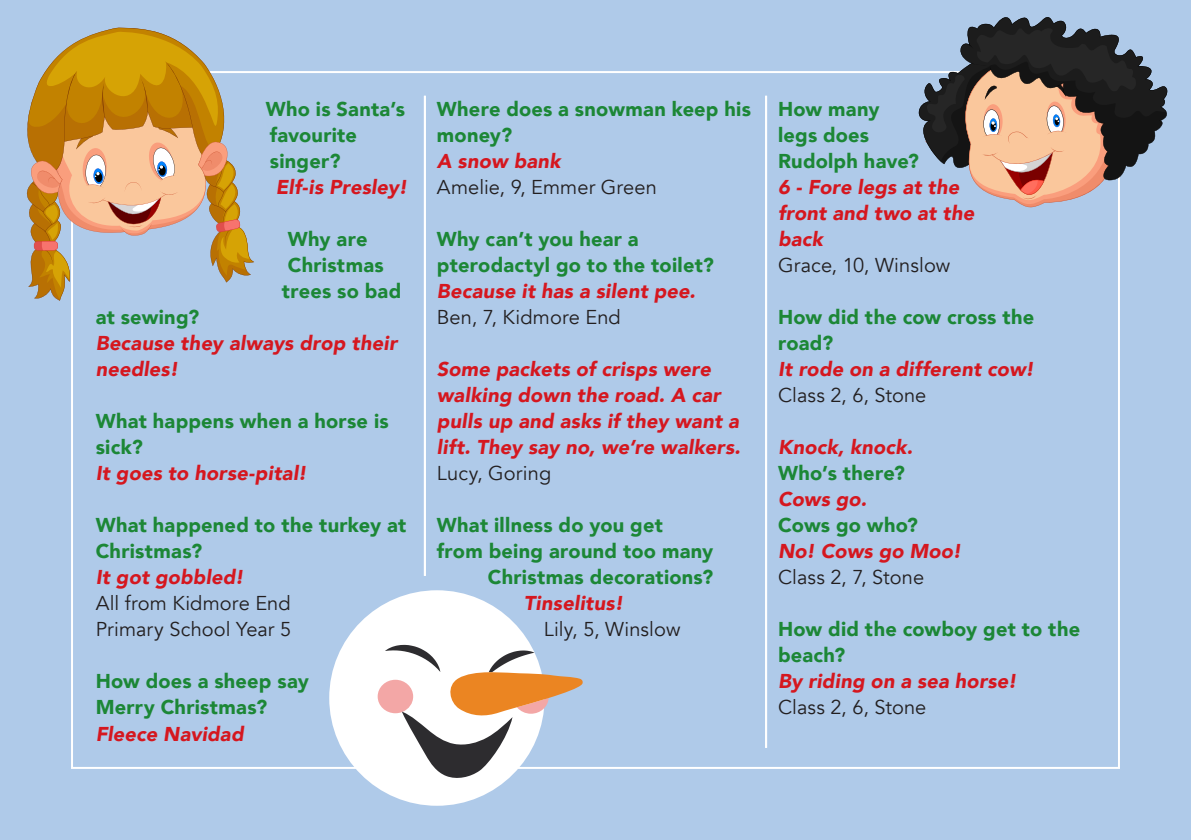
<style>
.page{position:relative;width:1191px;height:840px;background:#fff}
.page>*{position:absolute;margin:0;border:0;box-sizing:border-box;transform-origin:0 0}
.question{font:900 20px/26px "Avenir";letter-spacing:.01em;color:#1c8736}
.Answer{font:italic 900 20px/26px "Avenir";letter-spacing:.01em;color:#d5171f}
.Name{font:20px/26px "Avenir";letter-spacing:.005em;color:#231f20}
</style>
<div class="page">
<div style="left:0;top:0;width:1191px;height:839px;background:#afcae9"></div>
<hr style="left:424px;top:96px;width:2px;height:479px;background:#fff">
<hr style="left:765px;top:96px;width:2px;height:651px;background:#fff">
<svg style="left:26px;top:28px;width:228px;height:272px"></svg>
<div style="left:329px;top:590px;width:215px;height:215px;background:#fff;border-radius:50%"></div>
<svg style="left:378px;top:644px;width:205px;height:135px"></svg>
<svg style="left:910px;top:17px;width:258px;height:192px"></svg>
<p class="question" style="left:266px;top:95px;width:141px">Who is Santa’s favourite singer?</p>
<p class="Answer" style="left:276px;top:174px;width:133px">Elf-is Presley!</p>
<p class="question" style="left:288px;top:225px;width:81px">Why are</p>
<p class="question" style="left:288px;top:251px;width:97px">Christmas</p>
<p class="question" style="left:282px;top:277px;width:121px">trees so bad</p>
<p class="question" style="left:96px;top:303px;width:105px">at sewing?</p>
<p class="Answer" style="left:96px;top:330px;width:303px">Because they always drop their needles!</p>
<p class="question" style="left:96px;top:407px;width:294px">What happens when a horse is sick?</p>
<p class="Answer" style="left:96px;top:460px;width:213px">It goes to horse-pital!</p>
<p class="question" style="left:96px;top:511px;width:312px">What happened to the turkey at<br>Christmas?</p>
<p class="Answer" style="left:96px;top:564px;width:150px">It got gobbled!</p>
<p class="Name" style="left:96px;top:590px;width:197px">All from Kidmore End<br>Primary School Year 5</p>
<p class="question" style="left:96px;top:667px;width:215px">How does a sheep say<br>Merry Christmas?</p>
<p class="Answer" style="left:96px;top:720px;width:149px">Fleece Navidad</p>
<p class="question" style="left:437px;top:95px;width:315px">Where does a snowman keep his money?</p>
<p class="Answer" style="left:437px;top:148px;width:125px">A snow bank</p>
<p class="Name" style="left:437px;top:174px;width:222px">Amelie, 9, Emmer Green</p>
<p class="question" style="left:437px;top:225px;width:279px">Why can’t you hear a pterodactyl go to the toilet?</p>
<p class="Answer" style="left:437px;top:278px;width:260px">Because it has a silent pee.</p>
<p class="Name" style="left:437px;top:304px;width:185px">Ben, 7, Kidmore End</p>
<p class="Answer" style="left:437px;top:356px;width:305px">Some packets of crisps were walking down the road. A car pulls up and asks if they want a lift. They say no, we’re walkers.</p>
<p class="Name" style="left:437px;top:460px;width:116px">Lucy, Goring</p>
<p class="question" style="left:437px;top:511px;width:227px">What illness do you get</p>
<p class="question" style="left:437px;top:537px;width:278px">from being around too many</p>
<p class="question" style="left:488px;top:563px;width:227px">Christmas decorations?</p>
<p class="Answer" style="left:524px;top:590px;width:101px">Tinselitus!</p>
<p class="Name" style="left:544px;top:616px;width:138px">Lily, 5, Winslow</p>
<p class="question" style="left:778px;top:95px;width:142px">How many legs does<br>Rudolph have?</p>
<p class="Answer" style="left:778px;top:174px;width:198px">6 - Fore legs at the front and two at the back</p>
<p class="Name" style="left:778px;top:252px;width:174px">Grace, 10, Winslow</p>
<p class="question" style="left:778px;top:303px;width:258px">How did the cow cross the road?</p>
<p class="Answer" style="left:778px;top:356px;width:257px">It rode on a different cow!</p>
<p class="Name" style="left:778px;top:382px;width:150px">Class 2, 6, Stone</p>
<p class="Answer" style="left:778px;top:434px;width:136px">Knock, knock.</p>
<p class="question" style="left:778px;top:459px;width:128px">Who’s there?</p>
<p class="Answer" style="left:778px;top:486px;width:90px">Cows go.</p>
<p class="question" style="left:778px;top:511px;width:141px">Cows go who?</p>
<p class="Answer" style="left:778px;top:538px;width:185px">No! Cows go Moo!</p>
<p class="Name" style="left:778px;top:564px;width:147px">Class 2, 7, Stone</p>
<p class="question" style="left:778px;top:615px;width:303px">How did the cowboy get to the beach?</p>
<p class="Answer" style="left:778px;top:668px;width:240px">By riding on a sea horse!</p>
<p class="Name" style="left:778px;top:694px;width:150px">Class 2, 6, Stone</p>
</div>
